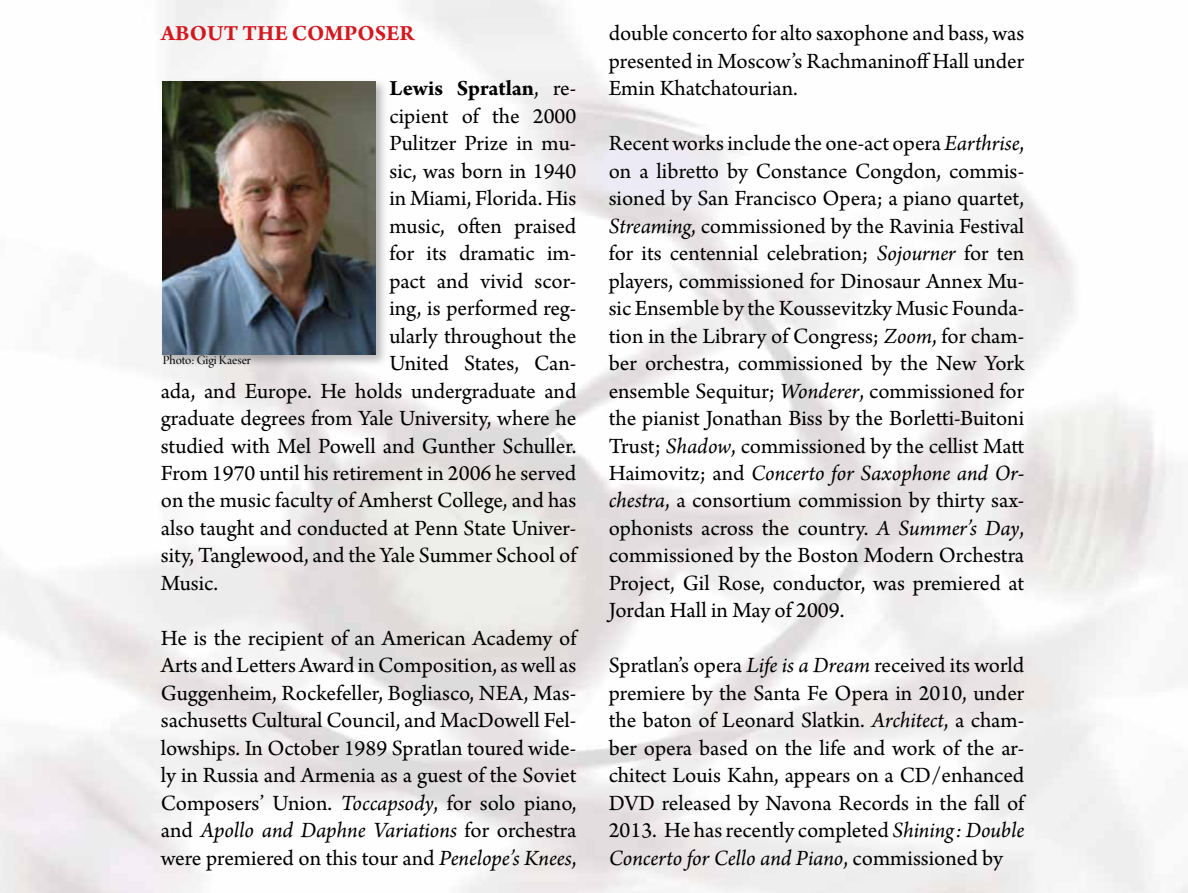
<style>
.page{position:relative;width:1188px;height:893px;background:#fff}
.page>*{position:absolute;margin:0;border:0;box-sizing:border-box;transform-origin:0 0}
.t1{font:22.95px/27.5px "Arno Pro";color:#000;text-align:justify}
.t2{font:700 22.95px "Arno Pro";letter-spacing:-.005em;color:#000}
.t3{font:700 22.95px "Arno Pro";color:#d31820}
.t4{font:13.5px "Arno Pro Display";letter-spacing:-.005em;color:#000}
.s1{font-weight:400}
.s2{font-style:italic}
</style>
<div class="page">
<div style="left:159px;top:78px;width:230px;height:290px;background:#000;opacity:.27"></div>
<img style="left:163px;top:81px;width:213px;height:273px">
<p class="t3" style="left:161px;top:20px;width:255px">ABOUT THE COMPOSER</p>
<p class="t2" style="left:389px;top:75px;width:188px">Lewis Spratlan<span class="s1">, re-</span></p>
<p class="t1" style="left:389px;top:103px;width:188px">cipient of the 2000</p>
<p class="t1" style="left:389px;top:131px;width:188px">Pulitzer Prize in mu-</p>
<p class="t1" style="left:389px;top:158px;width:188px">sic, was born in 1940</p>
<p class="t1" style="left:389px;top:186px;width:188px">in Miami, Florida. His</p>
<p class="t1" style="left:389px;top:213px;width:188px">music, often praised</p>
<p class="t1" style="left:389px;top:241px;width:188px">for its dramatic im-</p>
<p class="t1" style="left:389px;top:268px;width:188px">pact and vivid scor-</p>
<p class="t1" style="left:389px;top:296px;width:188px">ing, is performed reg-</p>
<p class="t1" style="left:389px;top:323px;width:188px">ularly throughout the</p>
<p class="t1" style="left:389px;top:350px;width:188px">United States, Can-</p>
<p class="t1" style="left:161px;top:378px;width:417px">ada, and Europe. He holds undergraduate and</p>
<p class="t1" style="left:161px;top:405px;width:417px">graduate degrees from Yale University, where he</p>
<p class="t1" style="left:161px;top:433px;width:417px">studied with Mel Powell and Gunther Schuller.</p>
<p class="t1" style="left:161px;top:460px;width:417px">From 1970 until his retirement in 2006 he served</p>
<p class="t1" style="left:161px;top:488px;width:417px">on the music faculty of Amherst College, and has</p>
<p class="t1" style="left:161px;top:515px;width:417px">also taught and conducted at Penn State Univer-</p>
<p class="t1" style="left:161px;top:543px;width:417px">sity, Tanglewood, and the Yale Summer School of</p>
<p class="t1" style="left:161px;top:570px;width:59px">Music.</p>
<p class="t1" style="left:161px;top:625px;width:417px">He is the recipient of an American Academy of Arts and Letters Award in Composition, as well as Guggenheim, Rockefeller, Bogliasco, NEA, Mas&shy;sachusetts Cultural Council, and MacDowell Fel&shy;lowships. In October 1989 Spratlan toured wide&shy;ly in Russia and Armenia as a guest of the Soviet Composers’ Union. <span class="s2">Toccapsody</span>, for solo piano, and <span class="s2">Apollo and Daphne Variations</span> for orchestra were premiered on this tour and <span class="s2">Penelope’s Knees</span>,</p>
<p class="t4" style="left:163px;top:352px;width:90px">Photo: Gigi Kaeser</p>
<p class="t1" style="left:609px;top:21px;width:417px">double concerto for alto saxophone and bass, was presented in Moscow’s Rachmaninoff Hall under Emin Khatchatourian.</p>
<p class="t1" style="left:609px;top:131px;width:417px">Recent works include the one-act opera <span class="s2">Earthrise</span>, on a libretto by Constance Congdon, commis&shy;sioned by San Francisco Opera; a piano quartet, <span class="s2">Streaming</span>, commissioned by the Ravinia Festival for its centennial celebration; <span class="s2">Sojourner</span> for ten players, commissioned for Dinosaur Annex Mu&shy;sic Ensemble by the Koussevitzky Music Founda&shy;tion in the Library of Congress; <span class="s2">Zoom</span>, for cham&shy;ber orchestra, commissioned by the New York ensemble Sequitur; <span class="s2">Wonderer</span>, commissioned for the pianist Jonathan Biss by the Borletti-Buitoni Trust; <span class="s2">Shadow</span>, commissioned by the cellist Matt Haimovitz; and <span class="s2">Concerto for Saxophone and Or&shy;chestra</span>, a consortium commission by thirty sax&shy;ophonists across the country. <span class="s2">A Summer’s Day</span>, commissioned by the Boston Modern Orchestra Project, Gil Rose, conductor, was premiered at Jordan Hall in May of 2009.</p>
<p class="t1" style="left:609px;top:653px;width:417px">Spratlan’s opera <span class="s2">Life is a Dream</span> received its world premiere by the Santa Fe Opera in 2010, under the baton of Leonard Slatkin. <span class="s2">Architect</span>, a cham&shy;ber opera based on the life and work of the ar&shy;chitect Louis Kahn, appears on a CD/enhanced DVD released by Navona Records in the fall of 2013. He has recently completed <span class="s2">Shining: Double Concerto for Cello and Piano</span>, commissioned by</p>
</div>
